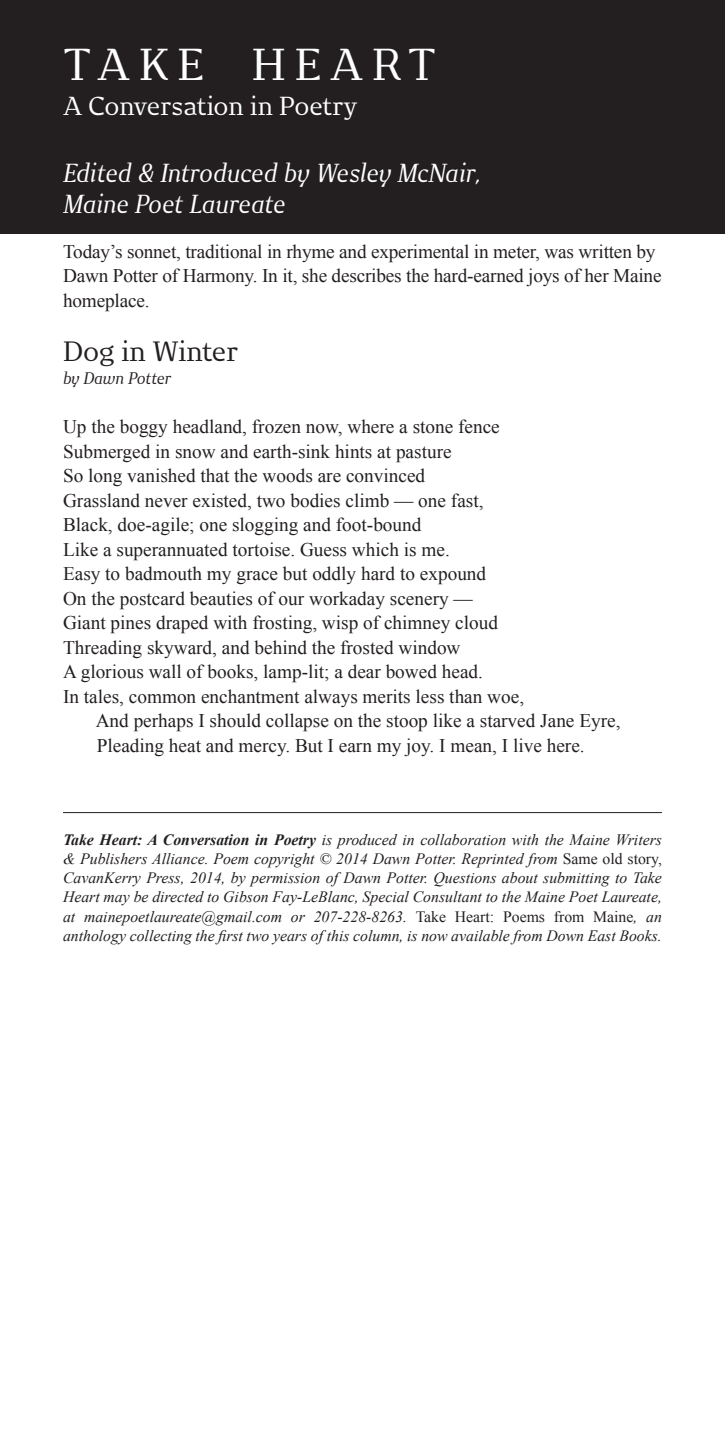
<style>
.page{position:relative;width:725px;height:1442px;background:#fff}
.page>*{position:absolute;margin:0;border:0;box-sizing:border-box;transform-origin:0 0}
.t1{font:42px "New June Serif";letter-spacing:.21em;color:#fff}
.t2{font:26.25px "New June Serif";color:#231f20}
.t3{font:italic 24.5px/31.5px "New June Serif";letter-spacing:-.02em;color:#fff}
.t4{font:24.5px "New June Serif";color:#fff}
.t5{font:19.25px/24.5px "Times New Roman";color:#231f20}
.t6{font:italic 15.75px/19.2px "Times New Roman";color:#231f20;text-align:justify}
.t7{font:italic 15.75px "New June Serif";color:#231f20}
.s1{font-weight:700}
.s2{font-style:normal}
</style>
<div class="page">
<div style="left:0;top:0;width:724px;height:233px;background:#231f20"></div>
<hr style="left:63px;top:812px;width:599px;height:1px;background:#231f20">
<h1 class="t1" style="left:63px;top:39px;width:374px">TAKE HEART</h1>
<p class="t4" style="left:63px;top:91px;width:296px">A Conversation in Poetry</p>
<p class="t3" style="left:63px;top:156px;width:419px">Edited &amp; Introduced by Wesley McNair,<br>Maine Poet Laureate</p>
<p class="t5" style="left:63px;top:239px;width:600px">Today’s sonnet, traditional in rhyme and experimental in meter, was written by<br>Dawn Potter of Harmony. In it, she describes the hard-earned joys of her Maine homeplace.</p>
<h2 class="t2" style="left:63px;top:336px;width:177px">Dog in Winter</h2>
<p class="t7" style="left:63px;top:369px;width:110px">by Dawn Potter</p>
<p class="t5" style="left:63px;top:414px;width:438px">Up the boggy headland, frozen now, where a stone fence</p>
<p class="t5" style="left:63px;top:438px;width:390px">Submerged in snow and earth-sink hints at pasture</p>
<p class="t5" style="left:63px;top:463px;width:363px">So long vanished that the woods are convinced</p>
<p class="t5" style="left:63px;top:487px;width:422px">Grassland never existed, two bodies climb — one fast,</p>
<p class="t5" style="left:63px;top:512px;width:360px">Black, doe-agile; one slogging and foot-bound</p>
<p class="t5" style="left:63px;top:536px;width:388px">Like a superannuated tortoise. Guess which is me.</p>
<p class="t5" style="left:63px;top:561px;width:424px">Easy to badmouth my grace but oddly hard to expound</p>
<p class="t5" style="left:63px;top:585px;width:411px">On the postcard beauties of our workaday scenery —</p>
<p class="t5" style="left:63px;top:610px;width:436px">Giant pines draped with frosting, wisp of chimney cloud</p>
<p class="t5" style="left:63px;top:634px;width:399px">Threading skyward, and behind the frosted window</p>
<p class="t5" style="left:63px;top:659px;width:421px">A glorious wall of books, lamp-lit; a dear bowed head.</p>
<p class="t5" style="left:63px;top:683px;width:462px">In tales, common enchantment always merits less than woe,</p>
<p class="t5" style="left:96px;top:708px;width:526px">And perhaps I should collapse on the stoop like a starved Jane Eyre,</p>
<p class="t5" style="left:97px;top:732px;width:489px">Pleading heat and mercy. But I earn my joy. I mean, I live here.</p>
<p class="t6" style="left:63px;top:829px;width:600px"><span class="s1">Take Heart: A Conversation in Poetry</span> is produced in collaboration with the Maine Writers &amp; Publishers Alliance. Poem copyright © 2014 Dawn Potter. Reprinted from <span class="s2">Same old story, </span>CavanKerry Press, 2014, by permission of Dawn Potter. Questions about submitting to Take Heart may be directed to Gibson Fay-LeBlanc, Special Consultant to the Maine Poet Laureate, at mainepoetlaureate@gmail.com or 207-228-8263. <span class="s2">Take Heart: Poems from Maine</span>, an anthology collecting the first two years of this column, is now available from Down East Books.</p>
</div>
